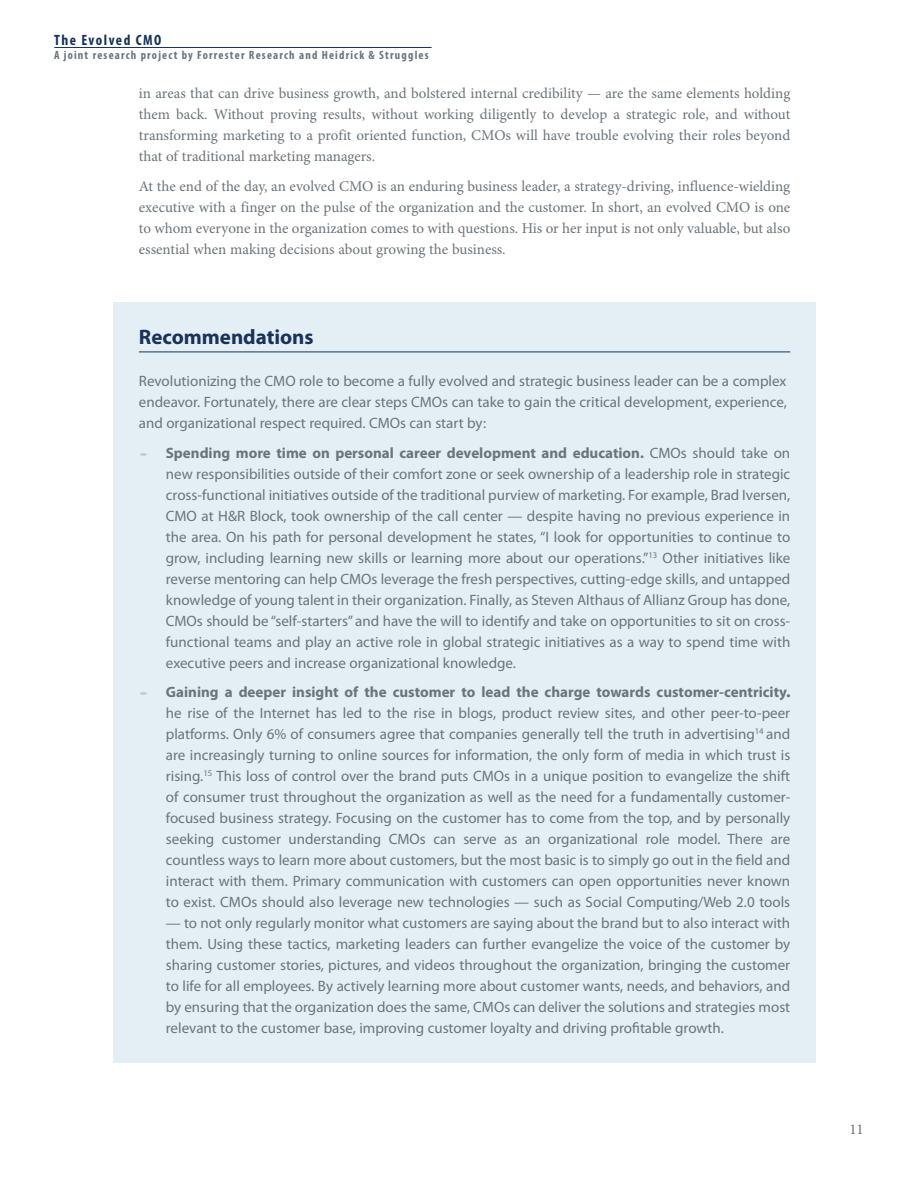
<style>
.page{position:relative;width:918px;height:1188px;background:#fff}
.page>*{position:absolute;margin:0;border:0;box-sizing:border-box;transform-origin:0 0}
.subhead{font:700 21px "Myriad Pro";color:#193259}
.bullet_text{font:15px/21px "Myriad Pro";color:#6a747b;text-align:justify}
.body{font:15px/21px "Minion Pro";color:#6a747b;text-align:justify}
.body-2{font:15px/21px "Myriad Pro";color:#6a747b;text-align:justify}
.t1{font:700 condensed 15px "Myriad Pro";letter-spacing:.1em;color:#193259}
.t2{font:700 condensed 12px "Myriad Pro";letter-spacing:.1em;color:#6a747b}
.s1{font-weight:300;font-size:13.5px;color:#b9c8d5}
.s2{font-weight:700}
</style>
<div class="page">
<hr style="left:54px;top:47px;width:378px;height:1px;background:#193259">
<div style="left:113px;top:303px;width:703px;height:760px;background:#e4eef5"></div>
<hr style="left:139px;top:352px;width:651px;height:1px;background:#193259">
<p class="t1" style="left:54px;top:31px;width:109px">The Evolved CMO</p>
<p class="t2" style="left:54px;top:48px;width:376px">A joint research project by Forrester Research and Heidrick &amp; Struggles</p>
<p class="body" style="left:139px;top:84px;width:653px">in areas that can drive business growth, and bolstered internal credibility — are the same elements holding them back. Without proving results, without working diligently to develop a strategic role, and without transforming marketing to a profit oriented function, CMOs will have trouble evolving their roles beyond that of traditional marketing managers.</p>
<p class="body" style="left:139px;top:176px;width:653px">At the end of the day, an evolved CMO is an enduring business leader, a strategy-driving, influence-wielding executive with a finger on the pulse of the organization and the customer. In short, an evolved CMO is one to whom everyone in the organization comes to with questions. His or her input is not only valuable, but also essential when making decisions about growing the business.</p>
<p class="subhead" style="left:139px;top:325px;width:176px">Recommendations</p>
<p class="body-2" style="left:139px;top:371px;width:649px">Revolutionizing the CMO role to become a fully evolved and strategic business leader can be a complex endeavor. Fortunately, there are clear steps CMOs can take to gain the critical development, experience, and organizational respect required. CMOs can start by:</p>
<p class="bullet_text" style="left:166px;top:443px;width:626px;text-indent:-27px"><span class="s1">•</span> <span class="s2">Spending more time on personal career development and education.</span> CMOs should take on new responsibilities outside of their comfort zone or seek ownership of a leadership role in strategic cross-functional initiatives outside of the traditional purview of marketing. For example, Brad Iversen, CMO at H&amp;R Block, took ownership of the call center — despite having no previous experience in the area. On his path for personal development he states, “I look for opportunities to continue to grow, including learning new skills or learning more about our operations.”<sup>13</sup> Other initiatives like reverse mentoring can help CMOs leverage the fresh perspectives, cutting-edge skills, and untapped knowledge of young talent in their organization. Finally, as Steven Althaus of Allianz Group has done, CMOs should be “self-starters” and have the will to identify and take on opportunities to sit on cross&shy;functional teams and play an active role in global strategic initiatives as a way to spend time with executive peers and increase organizational knowledge.</p>
<p class="bullet_text" style="left:166px;top:682px;width:626px;text-align:left;text-indent:-27px"><span class="s1">•</span> <span class="s2">Gaining a deeper insight of the customer to lead the charge towards customer-centricity </span>he rise of the Internet has led to the rise in blogs, product review sites, and other peer-to-peer platforms. Only 6% of consumers agree that companies generally tell the truth in advertising<sup>14</sup> and are increasingly turning to online sources for information, the only form of media in which trust is rising.<sup>15</sup> This loss of control over the brand puts CMOs in a unique position to evangelize the shift of consumer trust throughout the organization as well as the need for a fundamentally customer&shy;focused business strategy. Focusing on the customer has to come from the top, and by personally seeking customer understanding CMOs can serve as an organizational role model. There are countless ways to learn more about customers, but the most basic is to simply go out in the field and interact with them. Primary communication with customers can open opportunities never known to exist. CMOs should also leverage new technologies — such as Social Computing/Web 2.0 tools</p>
<p class="bullet_text" style="left:166px;top:913px;width:626px">— to not only regularly monitor what customers are saying about the brand but to also interact with them. Using these tactics, marketing leaders can further evangelize the voice of the customer by sharing customer stories, pictures, and videos throughout the organization, bringing the customer to life for all employees. By actively learning more about customer wants, needs, and behaviors, and by ensuring that the organization does the same, CMOs can deliver the solutions and strategies most relevant to the customer base, improving customer loyalty and driving profitable growth.</p>
<p class="body" style="left:849px;top:1119px;width:16px">11</p>
</div>
